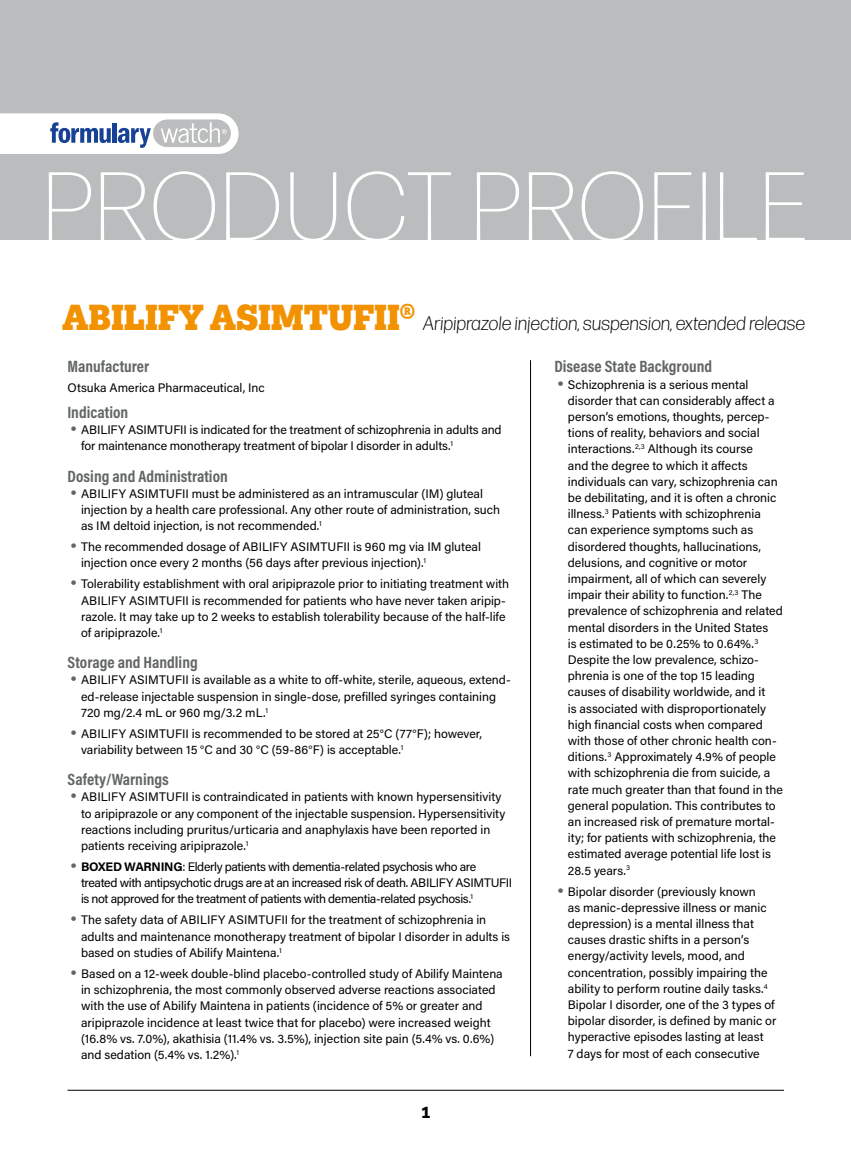
<style>
.page{position:relative;width:851px;height:1161px;background:#fff}
.page>*{position:absolute;margin:0;border:0;box-sizing:border-box;transform-origin:0 0}
.t1{font:200 97.5px "Forma DJR Greek Text";letter-spacing:.01em;color:#fff}
.Head-_brand_name{font:300 19.5px "Forma DJR Greek Text";color:#000;scale:.96 1}
.Subhead{font:700 16.5px "Acumin Pro Cond";color:#636666}
.t2{font:800 15px "Mokoko";color:#000}
.BC_No_Indent_sans{font:12.3px/16.2px "Acumin Pro";color:#000}
.BC_No_Indent_sans-2{font:12.3px/16.2px "Acumin Pro";letter-spacing:-.03em;color:#000}
.s1{font-family:"Mokoko";font-weight:900;font-size:33px;color:#f39200}
.s2{font-family:"Greycliff CF";font-weight:800;font-size:19.5px;color:#636666}
.s3{font-weight:700}
</style>
<div class="page">
<div style="left:0;top:0;width:850px;height:239px;background:#babdbd"></div>
<svg style="left:0;top:113px;width:238px;height:41px"></svg>
<hr style="left:68px;top:1090px;width:716px;height:1px;background:#000">
<hr style="left:530px;top:360px;width:1px;height:696px;background:#000">
<p class="t1" style="left:42px;top:143px;width:767px">PRODUCT PROFILE</p>
<p class="Head-_brand_name" style="left:62px;top:310px;width:777px"><span class="s1">ABILIFY ASIMTUFII®</span> Aripiprazole injection,suspension,extended release</p>
<p class="Subhead" style="left:68px;top:356px;width:83px">Manufacturer</p>
<p class="BC_No_Indent_sans" style="left:68px;top:379px;width:199px">Otsuka America Pharmaceutical, Inc</p>
<p class="Subhead" style="left:68px;top:401px;width:62px">Indication</p>
<p class="BC_No_Indent_sans" style="left:81px;top:421px;width:422px;text-indent:-11px"><span class="s2">•</span> ABILIFY ASIMTUFII is indicated for the treatment of schizophrenia in adults and for maintenance monotherapy treatment of bipolar I disorder in adults.<sup>1</sup></p>
<p class="Subhead" style="left:68px;top:465px;width:162px">Dosing and Administration</p>
<p class="BC_No_Indent_sans" style="left:81px;top:485px;width:420px;text-indent:-11px"><span class="s2">•</span> ABILIFY ASIMTUFII must be administered as an intramuscular (IM) gluteal injection by a health care professional. Any other route of administration, such as IM deltoid injection, is not recommended.<sup>1</sup></p>
<p class="BC_No_Indent_sans" style="left:81px;top:538px;width:401px;text-indent:-11px"><span class="s2">•</span> The recommended dosage of ABILIFY ASIMTUFII is 960 mg via IM gluteal injection once every 2 months (56 days after previous injection).<sup>1</sup></p>
<p class="BC_No_Indent_sans" style="left:81px;top:576px;width:429px;text-indent:-11px"><span class="s2">•</span> Tolerability establishment with oral aripiprazole prior to initiating treatment with ABILIFY ASIMTUFII is recommended for patients who have never taken aripip&shy;razole. It may take up to 2 weeks to establish tolerability because of the half-life of aripiprazole.<sup>1</sup></p>
<p class="Subhead" style="left:68px;top:652px;width:132px">Storage and Handling</p>
<p class="BC_No_Indent_sans" style="left:81px;top:672px;width:431px;text-indent:-11px"><span class="s2">•</span> ABILIFY ASIMTUFII is available as a white to off-white, sterile, aqueous, extend&shy;ed-release injectable suspension in single-dose, prefilled syringes containing<br>720 mg/2.4 mL or 960 mg/3.2 mL.<sup>1</sup></p>
<p class="BC_No_Indent_sans" style="left:81px;top:725px;width:402px;text-indent:-11px"><span class="s2">•</span> ABILIFY ASIMTUFII is recommended to be stored at 25°C (77°F); however, variability between 15 °C and 30 °C (59-86°F) is acceptable.<sup>1</sup></p>
<p class="Subhead" style="left:68px;top:769px;width:103px">Safety/Warnings</p>
<p class="BC_No_Indent_sans" style="left:81px;top:788px;width:426px;text-indent:-11px"><span class="s2">•</span> ABILIFY ASIMTUFII is contraindicated in patients with known hypersensitivity to aripiprazole or any component of the injectable suspension. Hypersensitivity reactions including pruritus/urticaria and anaphylaxis have been reported in patients receiving aripiprazole.<sup>1</sup></p>
<p class="BC_No_Indent_sans-2" style="left:81px;top:858px;width:433px;text-indent:-11px"><span class="s2">•</span> <span class="s3">BOXED WARNING</span>: Elderly patients with dementia-related psychosis who are treated with antipsychotic drugs are at an increased risk of death. ABILIFY ASIMTUFII is not approved for the treatment of patients with dementia-related psychosis.<sup>1</sup></p>
<p class="BC_No_Indent_sans" style="left:81px;top:912px;width:430px;text-indent:-11px"><span class="s2">•</span> The safety data of ABILIFY ASIMTUFII for the treatment of schizophrenia in adults and maintenance monotherapy treatment of bipolar I disorder in adults is based on studies of Abilify Maintena.<sup>1</sup></p>
<p class="BC_No_Indent_sans" style="left:81px;top:965px;width:423px;text-indent:-11px"><span class="s2">•</span> Based on a 12-week double-blind placebo-controlled study of Abilify Maintena in schizophrenia, the most commonly observed adverse reactions associated with the use of Abilify Maintena in patients (incidence of 5% or greater and aripiprazole incidence at least twice that for placebo) were increased weight (16.8% vs. 7.0%), akathisia (11.4% vs. 3.5%), injection site pain (5.4% vs. 0.6%) and sedation (5.4% vs. 1.2%).<sup>1</sup></p>
<p class="t2" style="left:420px;top:1102px;width:12px">1</p>
<p class="Subhead" style="left:554px;top:356px;width:159px">Disease State Background</p>
<p class="BC_No_Indent_sans" style="left:568px;top:376px;width:217px;text-indent:-11px"><span class="s2">•</span> Schizophrenia is a serious mental disorder that can considerably affect a person’s emotions, thoughts, percep&shy;tions of reality, behaviors and social interactions.<sup>2,3</sup> Although its course<br>and the degree to which it affects individuals can vary, schizophrenia can be debilitating, and it is often a chronic illness.<sup>3</sup> Patients with schizophrenia can experience symptoms such as disordered thoughts, hallucinations, delusions, and cognitive or motor impairment, all of which can severely impair their ability to function.<sup>2,3</sup> The prevalence of schizophrenia and related mental disorders in the United States<br>is estimated to be 0.25% to 0.64%.<sup>3<br></sup>Despite the low prevalence, schizo&shy;phrenia is one of the top 15 leading causes of disability worldwide, and it<br>is associated with disproportionately high financial costs when compared with those of other chronic health con&shy;ditions.<sup>3</sup> Approximately 4.9% of people with schizophrenia die from suicide, a rate much greater than that found in the general population. This contributes to an increased risk of premature mortal&shy;ity; for patients with schizophrenia, the estimated average potential life lost is 28.5 years.<sup>3</sup></p>
<p class="BC_No_Indent_sans" style="left:568px;top:883px;width:210px;text-indent:-11px"><span class="s2">•</span> Bipolar disorder (previously known<br>as manic-depressive illness or manic depression) is a mental illness that causes drastic shifts in a person’s energy/activity levels, mood, and concentration, possibly impairing the ability to perform routine daily tasks.<sup>4<br></sup>Bipolar I disorder, one of the 3 types of bipolar disorder, is defined by manic or hyperactive episodes lasting at least<br>7 days for most of each consecutive</p>
</div>
